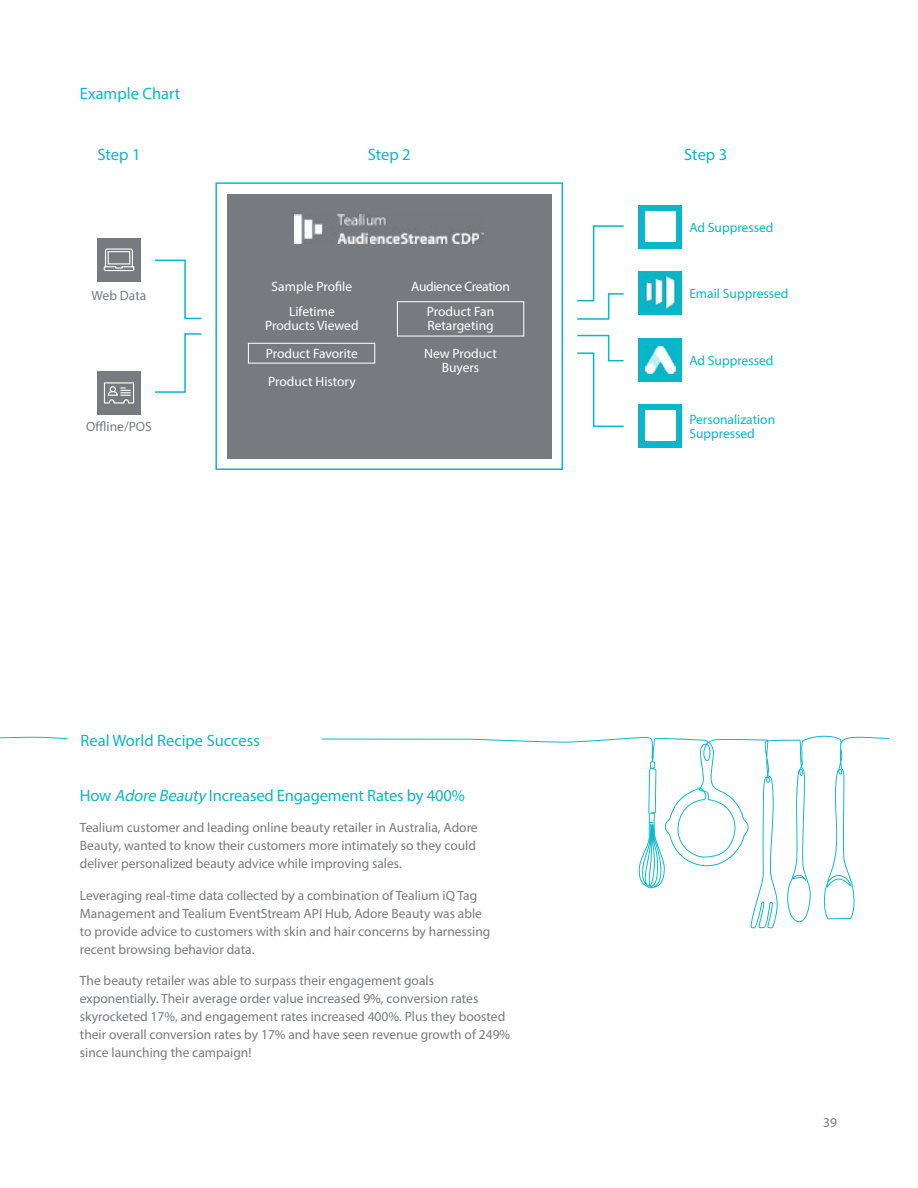
<style>
.page{position:relative;width:918px;height:1188px;background:#fff}
.page>*{position:absolute;margin:0;border:0;box-sizing:border-box;transform-origin:0 0}
.t1{font:16.5px "Myriad Pro";letter-spacing:-.005em;color:#0ab7c9}
.t2{font:13.5px/18px "Myriad Pro";color:#777b80}
.t3{font:13.5px/27.8px "Myriad Pro";color:#fff;text-align:center}
.t4{font:13.5px/13.5px "Myriad Pro";color:#0ab7c9}
.t5{font:13.5px/25.3px "Myriad Pro";letter-spacing:-.025em;color:#fff;text-align:center}
.s1{font-style:italic}
</style>
<div class="page">
<div style="left:215px;top:182px;width:348px;height:288px;border:2px solid #0ab7c9"></div>
<div style="left:227px;top:194px;width:324px;height:264px;background:#777b80"></div>
<div style="left:97px;top:238px;width:44px;height:43px;background:#777b80"></div>
<svg style="left:103px;top:248px;width:32px;height:24px"></svg>
<svg style="left:155px;top:333px;width:47px;height:60px"></svg>
<svg style="left:155px;top:259px;width:47px;height:61px"></svg>
<img style="left:295px;top:215px;width:189px;height:29px">
<div style="left:639px;top:205px;width:43px;height:43px;background:#0ab7c9"></div>
<div style="left:639px;top:338px;width:43px;height:44px;background:#0ab7c9"></div>
<div style="left:639px;top:404px;width:43px;height:43px;background:#0ab7c9"></div>
<div style="left:639px;top:271px;width:43px;height:43px;background:#0ab7c9"></div>
<img style="left:645px;top:212px;width:30px;height:30px">
<img style="left:645px;top:410px;width:31px;height:31px">
<svg style="left:577px;top:334px;width:47px;height:94px"></svg>
<svg style="left:577px;top:225px;width:47px;height:95px"></svg>
<div style="left:248px;top:343px;width:127px;height:21px;border:1px solid #fff"></div>
<div style="left:397px;top:301px;width:127px;height:35px;border:1px solid #fff"></div>
<svg style="left:322px;top:736px;width:567px;height:193px"></svg>
<svg style="left:0;top:736px;width:67px;height:3px"></svg>
<img style="left:645px;top:346px;width:30px;height:28px">
<img style="left:645px;top:276px;width:31px;height:33px">
<div style="left:97px;top:371px;width:44px;height:44px;background:#777b80"></div>
<svg style="left:103px;top:382px;width:32px;height:22px"></svg>
<p class="t1" style="left:80px;top:83px;width:102px">Example Chart</p>
<p class="t1" style="left:97px;top:145px;width:45px">Step 1</p>
<p class="t1" style="left:368px;top:145px;width:45px">Step 2</p>
<p class="t1" style="left:684px;top:145px;width:45px">Step 3</p>
<p class="t2" style="left:92px;top:287px;width:56px">Web Data</p>
<p class="t2" style="left:86px;top:418px;width:67px">Offline/POS</p>
<p class="t3" style="left:272px;top:273px;width:82px;line-height:25.3px">Sample Profile<br>Lifetime</p>
<p class="t3" style="left:265px;top:312px;width:95px;text-align:justify">Products Viewed Product Favorite Product History</p>
<p class="t5" style="left:411px;top:273px;width:100px">Audience Creation<br>Product Fan</p>
<p class="t3" style="left:424px;top:312px;width:74px;text-align:left">Retargeting<br>New Product</p>
<p class="t3" style="left:442px;top:354px;width:39px">Buyers</p>
<p class="t4" style="left:689px;top:221px;width:86px">Ad Suppressed</p>
<p class="t4" style="left:689px;top:286px;width:101px">Email Suppressed</p>
<p class="t4" style="left:689px;top:354px;width:86px">Ad Suppressed</p>
<p class="t4" style="left:689px;top:413px;width:87px">Personalization<br>Suppressed</p>
<p class="t1" style="left:81px;top:730px;width:181px">Real World Recipe Success</p>
<p class="t1" style="left:80px;top:785px;width:386px">How <span class="s1">Adore Beauty</span> Increased Engagement Rates by 400%</p>
<p class="t2" style="left:80px;top:818px;width:399px">Tealium customer and leading online beauty retailer in Australia, Adore<br>Beauty, wanted to know their customers more intimately so they could deliver personalized beauty advice while improving sales.</p>
<p class="t2" style="left:80px;top:886px;width:412px">Leveraging real-time data collected by a combination of Tealium iQ Tag Management and Tealium EventStream API Hub, Adore Beauty was able to provide advice to customers with skin and hair concerns by harnessing recent browsing behavior data.</p>
<p class="t2" style="left:80px;top:971px;width:432px">The beauty retailer was able to surpass their engagement goals exponentially. Their average order value increased 9%, conversion rates skyrocketed 17%, and engagement rates increased 400%. Plus they boosted their overall conversion rates by 17% and have seen revenue growth of 249% since launching the campaign!</p>
<p class="t2" style="left:823px;top:1113px;width:15px">39</p>
</div>
